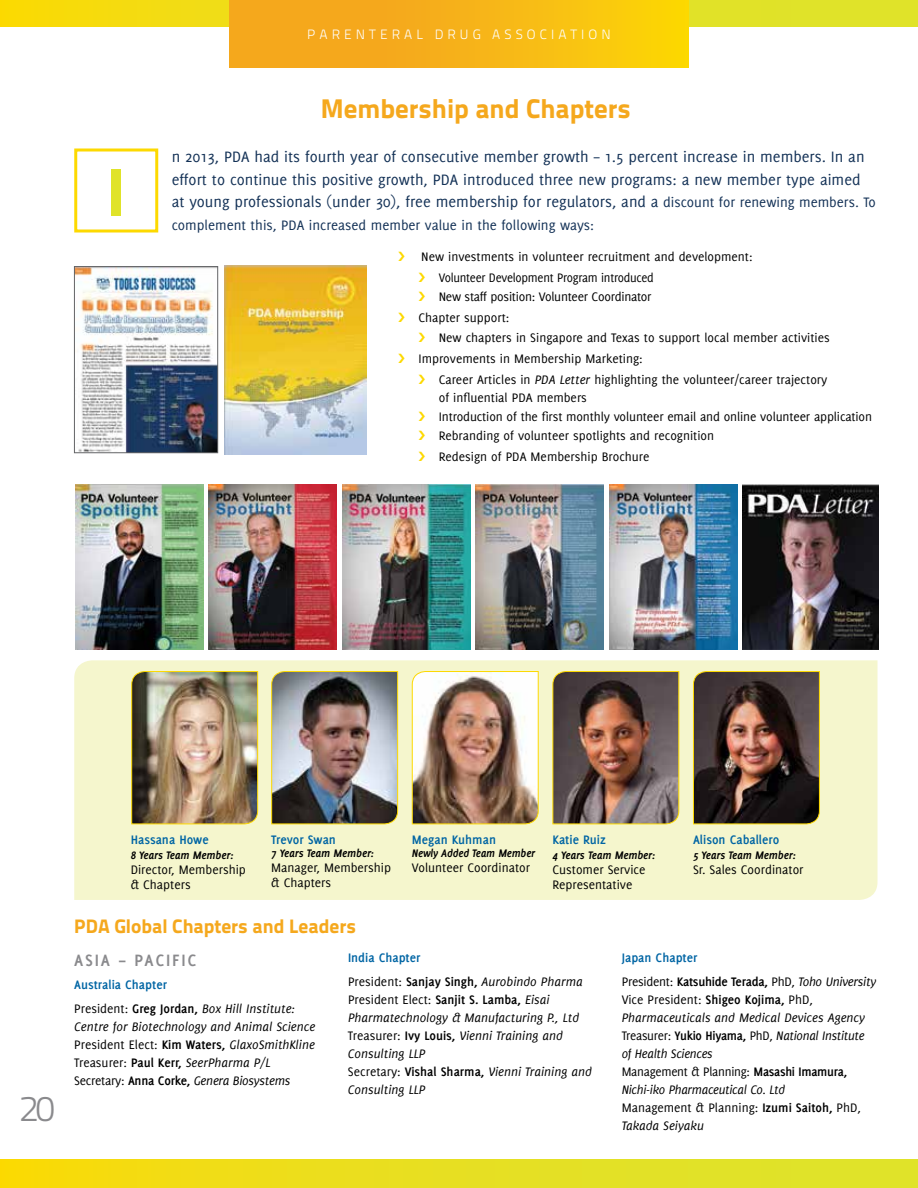
<style>
.page{position:relative;width:918px;height:1188px;background:#fff}
.page>*{position:absolute;margin:0;border:0;box-sizing:border-box;transform-origin:0 0}
.t1{font:67.5px "Titillium Text 14 L 999 wt";color:#e0e329}
.t2{font:36px "Titillium Text 14 L 250 wt";color:#8a8a8d}
.t3{font:27px "Titillium Text 14 L 999 wt";color:#f5a81d}
.t4{font:19.5px "Titillium Text 14 L 999 wt";color:#f5a81d}
.t5{font:700 18px "Delicious";letter-spacing:.1em;color:#8a8a8d}
.t6{font:16.5px/22.5px "Delicious";color:#133156}
.t7{font:15px "Delicious";color:#133156}
.t8{font:13.5px/18.8px "Delicious";color:#000}
.t9{font:italic 13.5px/18px "Delicious";color:#000}
.t10{font:italic 13.5px/18px "Delicious";letter-spacing:-.02em;color:#000}
.t11{font:700 13.5px/23.4px "Delicious";letter-spacing:-.02em;color:#000}
.t12{font:700 13.5px "Delicious";color:#0065a4}
.t13{font:13.5px/20.7px "Delicious";letter-spacing:-.02em;color:#000}
.t14{font:13.5px "Titillium Text 14 L 250 wt";letter-spacing:.3em;color:#fff}
.t15{font:italic 700 12px "Delicious";letter-spacing:-.02em;color:#000}
.s1{font-size:15px}
.s2{font-style:italic}
.s3{font-weight:700;font-style:normal;color:#0065a4}
.s4{font-style:normal}
.s5{font-weight:700;font-style:normal}
.s6{font-style:inherit}
.s7{color:#0065a4}
.s8{font-weight:400}
.s9{font-weight:400;font-style:italic}
</style>
<div class="page">
<img style="left:76px;top:268px;width:140px;height:183px">
<div style="left:74px;top:266px;width:144px;height:187px;border:1px solid #636466"></div>
<img style="left:224px;top:265px;width:143px;height:189px">
<svg style="left:0;top:0;width:918px;height:27px;background:#eade1b"></svg>
<div style="left:230px;top:0;width:458px;height:68px;background:linear-gradient(to right,#f39d22,#fbd109)"></div>
<div style="left:0;top:1160px;width:918px;height:28px;background:linear-gradient(to right,#f7da0c,#dbe430)"></div>
<div style="left:74px;top:148px;width:84px;height:84px;border:3px solid #fdd900"></div>
<div style="left:74px;top:660px;width:804px;height:240px;background:#f5f6cd"></div>
<img style="left:131px;top:671px;width:127px;height:154px">
<img style="left:271px;top:671px;width:127px;height:154px">
<img style="left:412px;top:671px;width:127px;height:154px">
<img style="left:552px;top:671px;width:128px;height:154px">
<img style="left:693px;top:671px;width:127px;height:154px">
<img style="left:75px;top:485px;width:128px;height:165px">
<img style="left:342px;top:485px;width:128px;height:165px">
<img style="left:476px;top:485px;width:128px;height:164px">
<img style="left:609px;top:485px;width:128px;height:164px">
<img style="left:743px;top:485px;width:135px;height:164px">
<img style="left:209px;top:485px;width:128px;height:164px">
<h1 class="t1" style="left:107px;top:150px;width:20px">I</h1>
<p class="t14" style="left:307px;top:26px;width:305px">PARENTERAL DRUG ASSOCIATION</p>
<p class="t14" style="left:324px;top:26px;width:305px">PARENTERAL DRUG ASSOCIATION</p>
<h3 class="t3" style="left:321px;top:92px;width:311px">Membership and Chapters</h3>
<p class="t6" style="left:172px;top:145px;width:706px">n 2013, PDA had its fourth year of consecutive member growth – 1.5 percent increase in members. In an effort to continue this positive growth, PDA introduced three new programs: a new member type aimed at young professionals (under 30), free membership for regulators, and a <span class="s1">discount for renewing members. To</span></p>
<p class="t7" style="left:172px;top:216px;width:424px">complement this, PDA increased member value in the following ways:</p>
<p class="t8" style="left:439px;top:246px;width:315px;line-height:20.7px;text-indent:-17px">New investments in volunteer recruitment and development:<br>Volunteer Development Program introduced</p>
<p class="t13" style="left:418px;top:286px;width:235px;text-indent:20px">New staff position: Volunteer Coordinator<br>Chapter support:</p>
<p class="t8" style="left:418px;top:327px;width:413px;line-height:20.7px;text-indent:20px">New chapters in Singapore and Texas to support local member activities<br>Improvements in Membership Marketing:</p>
<p class="t8" style="left:439px;top:370px;width:435px">Career Articles in <span class="s2">PDA Letter</span> highlighting the volunteer/career trajectory<br>of influential PDA members<br>Introduction of the first monthly volunteer email and online volunteer application Rebranding of volunteer spotlights and recognition</p>
<p class="t8" style="left:439px;top:447px;width:212px">Redesign of PDA Membership Brochure</p>
<h2 class="t2" style="left:19px;top:1087px;width:37px">20</h2>
<p class="t12" style="left:131px;top:831px;width:80px">Hassana Howe</p>
<p class="t15" style="left:131px;top:848px;width:104px">8 Years Team Member:</p>
<p class="t8" style="left:131px;top:862px;width:117px;line-height:15px">Director, Membership &amp; Chapters</p>
<p class="t12" style="left:271px;top:831px;width:66px">Trevor Swan</p>
<p class="t15" style="left:271px;top:847px;width:104px">7 Years Team Member:</p>
<p class="t8" style="left:271px;top:860px;width:121px;line-height:15px">Manager, Membership &amp; Chapters</p>
<p class="t12" style="left:412px;top:831px;width:86px">Megan Kuhman</p>
<p class="t15" style="left:412px;top:847px;width:125px">Newly Added Team Member</p>
<p class="t8" style="left:412px;top:858px;width:120px">Volunteer Coordinator</p>
<p class="t12" style="left:552px;top:831px;width:55px">Katie Ruiz</p>
<p class="t15" style="left:552px;top:848px;width:104px">4 Years Team Member:</p>
<p class="t8" style="left:552px;top:862px;width:94px;line-height:15px">Customer Service<br>Representative</p>
<p class="t12" style="left:693px;top:831px;width:88px">Alison Caballero</p>
<p class="t15" style="left:693px;top:848px;width:104px">5 Years Team Member:</p>
<p class="t8" style="left:693px;top:860px;width:112px">Sr. Sales Coordinator</p>
<h3 class="t4" style="left:74px;top:914px;width:283px">PDA Global Chapters and Leaders</h3>
<h3 class="t5" style="left:74px;top:950px;width:124px">ASIA – PACIFIC</h3>
<p class="t9" style="left:74px;top:973px;width:222px;line-height:23.4px"><span class="s3">Australia Chapter<br></span><span class="s4">President:</span> <span class="s5">Greg Jordan,</span> Box Hill Institute:</p>
<p class="t9" style="left:74px;top:1017px;width:243px">Centre for Biotechnology and Animal Science <span class="s4">President Elect:</span> <span class="s5">Kim Waters,</span> GlaxoSmithKline <span class="s4">Treasurer:</span> <span class="s5">Paul Kerr,</span> SeerPharma P/L <span class="s4">Secretary:</span> <span class="s5">Anna Corke,</span> Genera Biosystems</p>
<p class="t9" style="left:348px;top:946px;width:236px;line-height:23.4px"><span class="s3">India Chapter<br></span><span class="s4">President:</span> <span class="s5">Sanjay Singh,</span> Aurobindo Pharma</p>
<p class="t9" style="left:348px;top:990px;width:245px"><span class="s4">President Elect:</span> <span class="s5">Sanjit S. Lamba,</span> Eisai Pharmatechnology <span class="s6">&amp;</span> Manufacturing P., Ltd <span class="s4">Treasurer:</span> <span class="s5">Ivy Louis,</span> Vienni Training and Consulting LLP<br><span class="s4">Secretary:</span> <span class="s5">Vishal Sharma,</span> Vienni Training and Consulting LLP</p>
<p class="t11" style="left:622px;top:946px;width:256px"><span class="s7">Japan Chapter<br></span><span class="s8">President:</span> Katsuhide Terada, <span class="s8">PhD,</span> <span class="s9">Toho University</span></p>
<p class="t10" style="left:622px;top:990px;width:245px"><span class="s4">Vice President:</span> <span class="s5">Shigeo Kojima,</span> <span class="s4">PhD, </span>Pharmaceuticals and Medical Devices Agency <span class="s4">Treasurer:</span> <span class="s5">Yukio Hiyama,</span> <span class="s4">PhD,</span> National Institute of Health Sciences<br><span class="s4">Management &amp; Planning:</span> <span class="s5">Masashi Imamura, </span>Nichi-iko Pharmaceutical Co. Ltd<br><span class="s4">Management &amp; Planning:</span> <span class="s5">Izumi Saitoh,</span> <span class="s4">PhD, </span>Takada Seiyaku</p>
</div>
